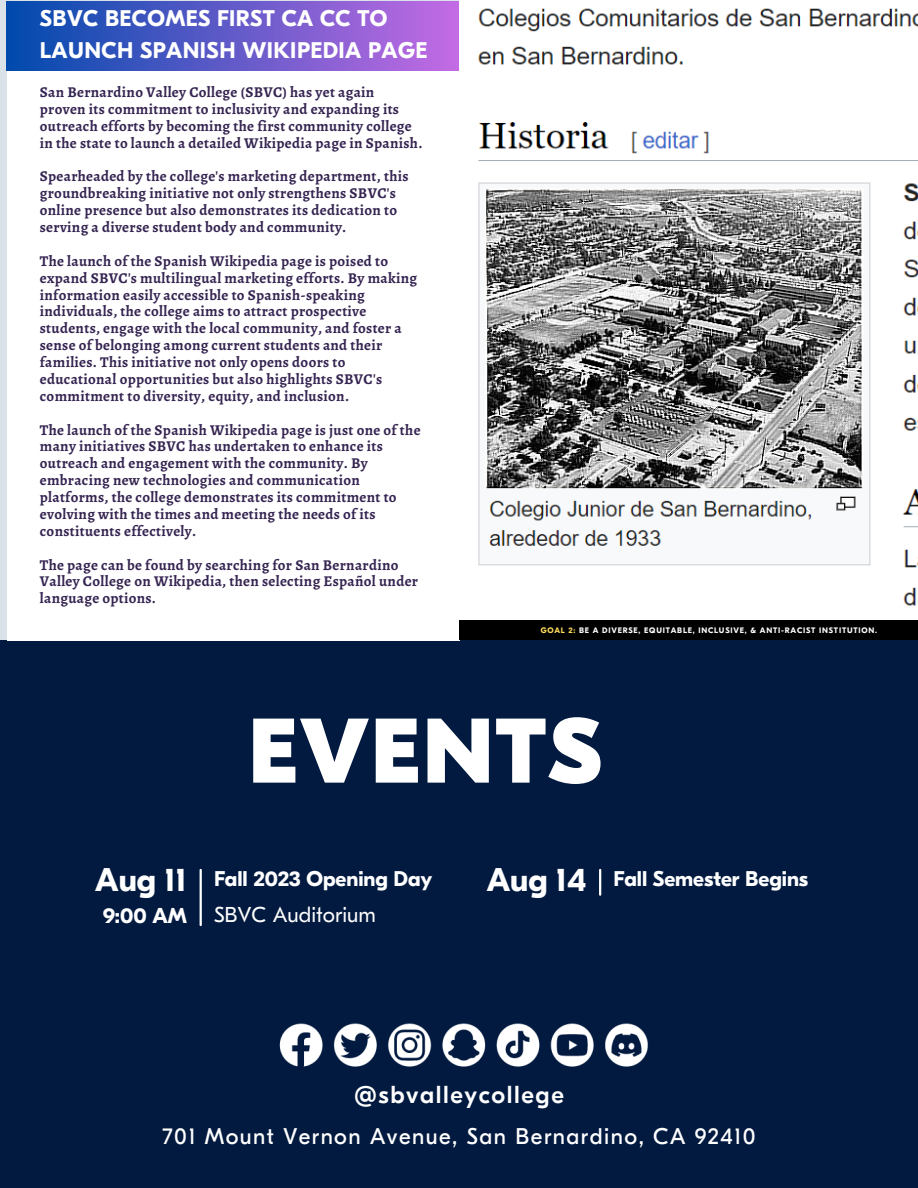
<style>
.page{position:relative;width:918px;height:1188px;background:#fff}
.page>*{position:absolute;margin:0;border:0;box-sizing:border-box;transform-origin:0 0}
.t1{font:800 91.5px "GT Eesti Pro Display";letter-spacing:.02em;color:#fff}
.t2{font:700 32.7px "GT Eesti Pro Display";color:#fff}
.t3{font:500 24.45px "GT Eesti Pro Display";letter-spacing:.065em;color:#fff}
.t4{font:700 22.5px/31.5px "GT Eesti Pro Display";letter-spacing:.02em;color:#fff}
.t5{font:22.5px "GT Eesti Pro Display";letter-spacing:.065em;color:#fff}
.t6{font:21.45px "GT Eesti Pro Text";color:#fff}
.t7{font:700 21.45px "GT Eesti Pro Display";color:#fff}
.t8{font:700 21.3px "GT Eesti Pro Display";color:#fff}
.t9{font:700 15px/16.8px "Alegreya";letter-spacing:.02em;color:#352451}
.t10{font:700 7.95px "GT Eesti Pro Display";letter-spacing:.1em;color:#fff}
.s1{color:#ffde59}
</style>
<div class="page">
<div style="left:0;top:640px;width:918px;height:548px;background:#021a40"></div>
<div style="left:6px;top:2px;width:465px;height:69px;background:linear-gradient(to right,#004aad,#c96ce6)"></div>
<hr style="left:200px;top:870px;width:2px;height:55px;background:#fff">
<hr style="left:599px;top:870px;width:2px;height:25px;background:#fff">
<img style="left:279px;top:1023px;width:369px;height:44px">
<div style="left:459px;top:620px;width:459px;height:20px;background:#000"></div>
<img style="left:459px;top:2px;width:459px;height:604px">
<p class="t4" style="left:40px;top:3px;width:389px">SBVC BECOMES FIRST CA CC TO<br>LAUNCH SPANISH WIKIPEDIA PAGE</p>
<p class="t9" style="left:40px;top:84px;width:384px">San Bernardino Valley College (SBVC) has yet again proven its commitment to inclusivity and expanding its outreach efforts by becoming the first community college in the state to launch a detailed Wikipedia page in Spanish.</p>
<p class="t9" style="left:40px;top:168px;width:370px">Spearheaded by the college's marketing department, this groundbreaking initiative not only strengthens SBVC's online presence but also demonstrates its dedication to serving a diverse student body and community.</p>
<p class="t9" style="left:40px;top:252px;width:379px">The launch of the Spanish Wikipedia page is poised to expand SBVC's multilingual marketing efforts. By making information easily accessible to Spanish-speaking individuals, the college aims to attract prospective students, engage with the local community, and foster a sense of belonging among current students and their families. This initiative not only opens doors to educational opportunities but also highlights SBVC's commitment to diversity, equity, and inclusion.</p>
<p class="t9" style="left:40px;top:421px;width:382px">The launch of the Spanish Wikipedia page is just one of the many initiatives SBVC has undertaken to enhance its outreach and engagement with the community. By embracing new technologies and communication platforms, the college demonstrates its commitment to evolving with the times and meeting the needs of its constituents effectively.</p>
<p class="t9" style="left:40px;top:556px;width:380px">The page can be found by searching for San Bernardino<br>Valley College on Wikipedia, then selecting Español under language options.</p>
<p class="t10" style="left:541px;top:626px;width:338px"><span class="s1">GOAL 2:</span> BE A DIVERSE, EQUITABLE, INCLUSIVE, &amp; ANTI-RACIST INSTITUTION.</p>
<p class="t1" style="left:248px;top:700px;width:356px">EVENTS</p>
<p class="t2" style="left:95px;top:861px;width:93px">Aug 11</p>
<p class="t2" style="left:487px;top:861px;width:101px">Aug 14</p>
<p class="t8" style="left:613px;top:867px;width:196px">Fall Semester Begins</p>
<p class="t8" style="left:214px;top:867px;width:220px">Fall 2023 Opening Day</p>
<p class="t7" style="left:103px;top:904px;width:85px">9:00 AM</p>
<p class="t6" style="left:214px;top:903px;width:163px">SBVC Auditorium</p>
<p class="t3" style="left:354px;top:1081px;width:211px">@sbvalleycollege</p>
<p class="t5" style="left:162px;top:1124px;width:595px">701 Mount Vernon Avenue, San Bernardino, CA 92410</p>
</div>
